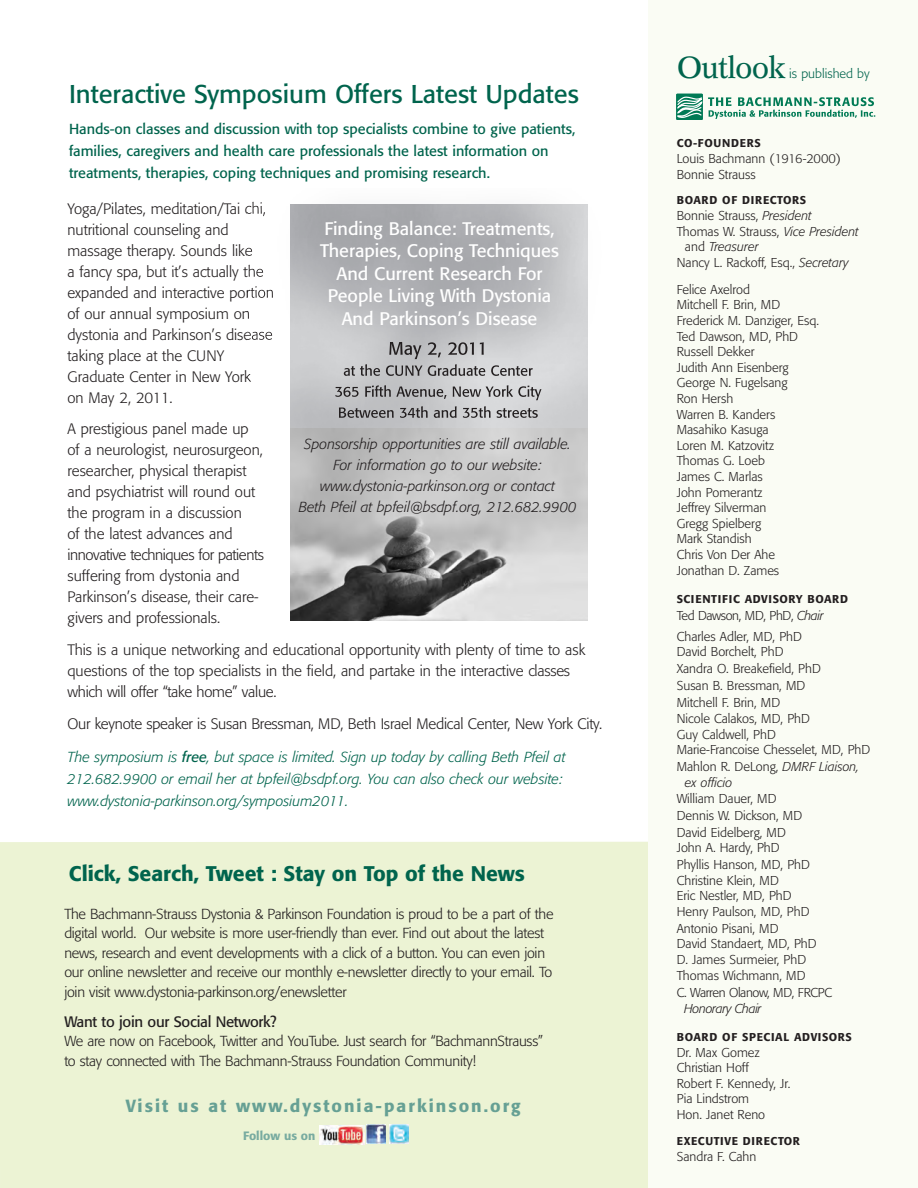
<style>
.page{position:relative;width:918px;height:1188px;background:#fff}
.page>*{position:absolute;margin:0;border:0;box-sizing:border-box;transform-origin:0 0}
.t1{font:30px "Concorde BE";letter-spacing:-.03em;color:#00644d}
.t2{font:25.5px "Formata";color:#00644d}
.t3{font:500 21px "Formata";color:#00644d}
.t4{font:18px/22.5px "Formata";color:#fff;text-align:center}
.t5{font:500 17.4px "Formata";letter-spacing:.115em;color:#66a094}
.t6{font:300 15px/21px "Formata";color:#231f20}
.t7{font:15px "Formata";letter-spacing:-.02em;color:#231f20}
.t8{font:300 14.4px/19.5px "Formata";letter-spacing:-.02em;color:#231f20}
.t9{font:14.4px/21.9px "Formata";color:#00644d}
.t10{font:italic 300 14.4px/21.9px "Formata";color:#00644d}
.t11{font:italic 300 14.4px/21px "Formata";color:#231f20;text-align:center}
.t12{font:300 12.75px/15.6px "Formata";color:#231f20}
.t13{font:italic 300 12.75px "Formata";color:#231f20}
.t14{font:300 12.75px "Formata";color:#00644d}
.t15{font:italic 300 12.75px "Formata";letter-spacing:-.03em;color:#231f20}
.t16{font:500 12px "Formata";color:#78aba0}
.t17{font:500 11.25px "Formata";letter-spacing:.06em;color:#231f20}
.s1{font-weight:400}
.s2{font-style:italic}
.s3{font-style:normal}
</style>
<div class="page">
<div style="left:0;top:842px;width:650px;height:346px;background:#ecf3d4"></div>
<div style="left:648px;top:0;width:270px;height:1188px;background:#fafcf4"></div>
<div style="left:676px;top:94px;width:27px;height:26px;background:#007a55"></div>
<svg style="left:676px;top:95px;width:199px;height:24px"></svg>
<img style="left:290px;top:427px;width:297px;height:194px">
<img style="left:247px;top:201px;width:341px;height:226px">
<img style="left:290px;top:204px;width:297px;height:223px">
<img style="left:389px;top:342px;width:95px;height:17px">
<img style="left:344px;top:364px;width:70px;height:12px">
<img style="left:335px;top:385px;width:56px;height:12px">
<img style="left:339px;top:408px;width:55px;height:10px">
<img style="left:366px;top:1124px;width:20px;height:19px">
<img style="left:389px;top:1124px;width:19px;height:20px">
<img style="left:319px;top:1125px;width:45px;height:20px">
<h2 class="t2" style="left:69px;top:83px;width:511px">Interactive Symposium Offers Latest Updates</h2>
<p class="t9" style="left:69px;top:120px;width:508px">Hands-on classes and discussion with top specialists combine to give patients, families, caregivers and health care professionals the latest information on treatments, therapies, coping techniques and promising research.</p>
<p class="t6" style="left:68px;top:199px;width:208px">Yoga/Pilates, meditation/Tai chi, nutritional counseling and massage therapy. Sounds like<br>a fancy spa, but it’s actually the expanded and interactive portion of our annual symposium on dystonia and Parkinson’s disease taking place at the CUNY<br>Graduate Center in New York<br>on May 2, 2011.</p>
<p class="t6" style="left:68px;top:420px;width:198px">A prestigious panel made up of a neurologist, neurosurgeon, researcher, physical therapist and psychiatrist will round out the program in a discussion<br>of the latest advances and innovative techniques for patients suffering from dystonia and<br>Parkinson’s disease, their care&shy;givers and professionals.</p>
<p class="t6" style="left:68px;top:641px;width:519px">This is a unique networking and educational opportunity with plenty of time to ask questions of the top specialists in the field, and partake in the interactive classes which will offer “take home” value.</p>
<p class="t6" style="left:68px;top:714px;width:536px">Our keynote speaker is Susan Bressman, MD, Beth Israel Medical Center, New York City.</p>
<p class="t10" style="left:68px;top:747px;width:500px">The symposium is <span class="s1">free</span>, but space is limited. Sign up today by calling Beth Pfeil at<br>212.682.9900 or email her at bpfeil@bsdpf.org. You can also check our website: www.dystonia-parkinson.org/symposium2011.</p>
<h3 class="t4" style="left:320px;top:219px;width:240px">Finding Balance: Treatments,<br>Therapies, Coping Techniques<br>And Current Research For<br>People Living With Dystonia<br>And Parkinson’s Disease</h3>
<p class="t11" style="left:299px;top:434px;width:279px">Sponsorship opportunities are still available.<br>For information go to our website: www.dystonia-parkinson.org or contact<br>Beth Pfeil at bpfeil@bsdpf.org, 212.682.9900</p>
<h3 class="t3" style="left:69px;top:864px;width:458px">Click, Search, Tweet : Stay on Top of the News</h3>
<p class="t8" style="left:64px;top:905px;width:491px">The Bachmann-Strauss Dystonia &amp; Parkinson Foundation is proud to be a part of the digital world. Our website is more user-friendly than ever. Find out about the latest news, research and event developments with a click of a button. You can even join our online newsletter and receive our monthly e-newsletter directly to your email. To join visit www.dystonia-parkinson.org/enewsletter</p>
<p class="t7" style="left:64px;top:1015px;width:214px">Want to join our Social Network?</p>
<p class="t8" style="left:64px;top:1033px;width:480px">We are now on Facebook, Twitter and YouTube. Just search for “BachmannStrauss” to stay connected with The Bachmann-Strauss Foundation Community!</p>
<h3 class="t5" style="left:126px;top:1098px;width:396px">Visit us at www.dystonia-parkinson.org</h3>
<p class="t16" style="left:243px;top:1130px;width:74px">Follow us on</p>
<h1 class="t1" style="left:677px;top:55px;width:111px">Outlook</h1>
<p class="t14" style="left:789px;top:68px;width:82px">is published by</p>
<p class="t17" style="left:677px;top:139px;width:86px">CO-FOUNDERS</p>
<p class="t12" style="left:677px;top:152px;width:166px">Louis Bachmann (1916-2000)<br>Bonnie Strauss</p>
<p class="t17" style="left:677px;top:195px;width:131px">BOARD OF DIRECTORS</p>
<p class="t12" style="left:677px;top:208px;width:136px">Bonnie Strauss, <span class="s2">President</span></p>
<p class="t12" style="left:677px;top:224px;width:183px">Thomas W. Strauss, <span class="s2">Vice President</span></p>
<p class="t13" style="left:685px;top:242px;width:75px"><span class="s3">and</span> Treasurer</p>
<p class="t12" style="left:677px;top:256px;width:173px">Nancy L. Rackoff, Esq., <span class="s2">Secretary</span></p>
<p class="t12" style="left:677px;top:283px;width:144px">Felice Axelrod<br>Mitchell F. Brin, MD<br>Frederick M. Danziger, Esq.<br>Ted Dawson, MD, PhD<br>Russell Dekker<br>Judith Ann Eisenberg<br>George N. Fugelsang<br>Ron Hersh<br>Warren B. Kanders<br>Masahiko Kasuga<br>Loren M. Katzovitz<br>Thomas G. Loeb<br>James C. Marlas<br>John Pomerantz<br>Jeffrey Silverman<br>Gregg Spielberg<br>Mark Standish<br>Chris Von Der Ahe<br>Jonathan D. Zames</p>
<p class="t17" style="left:677px;top:595px;width:173px">SCIENTIFIC ADVISORY BOARD</p>
<p class="t12" style="left:677px;top:606px;width:148px;line-height:21px">Ted Dawson, MD, PhD, <span class="s2">Chair<br></span>Charles Adler, MD, PhD</p>
<p class="t12" style="left:677px;top:645px;width:108px">David Borchelt, PhD</p>
<p class="t12" style="left:677px;top:662px;width:146px">Xandra O. Breakefield, PhD</p>
<p class="t12" style="left:677px;top:679px;width:130px">Susan B. Bressman, MD</p>
<p class="t12" style="left:677px;top:695px;width:105px">Mitchell F. Brin, MD</p>
<p class="t12" style="left:677px;top:712px;width:135px">Nicole Calakos, MD, PhD</p>
<p class="t12" style="left:677px;top:728px;width:101px">Guy Caldwell, PhD</p>
<p class="t12" style="left:677px;top:743px;width:195px">Marie-Francoise Chesselet, MD, PhD</p>
<p class="t12" style="left:677px;top:760px;width:184px">Mahlon R. DeLong, <span class="s2">DMRF Liaison,</span></p>
<p class="t13" style="left:685px;top:777px;width:49px">ex officio</p>
<p class="t12" style="left:677px;top:792px;width:157px;line-height:16.2px">William Dauer, MD<br>Dennis W. Dickson, MD<br>David Eidelberg, MD<br>John A. Hardy, PhD<br>Phyllis Hanson, MD, PhD<br>Christine Klein, MD<br>Eric Nestler, MD, PhD<br>Henry Paulson, MD, PhD<br>Antonio Pisani, MD<br>David Standaert, MD, PhD<br>D. James Surmeier, PhD<br>Thomas Wichmann, MD<br>C. Warren Olanow, MD, FRCPC</p>
<p class="t15" style="left:684px;top:1003px;width:79px">Honorary Chair</p>
<p class="t17" style="left:677px;top:1033px;width:177px">BOARD OF SPECIAL ADVISORS</p>
<p class="t12" style="left:677px;top:1046px;width:115px">Dr. Max Gomez<br>Christian Hoff<br>Robert F. Kennedy, Jr.<br>Pia Lindstrom<br>Hon. Janet Reno</p>
<p class="t17" style="left:677px;top:1137px;width:125px">EXECUTIVE DIRECTOR</p>
<p class="t12" style="left:677px;top:1150px;width:81px">Sandra F. Cahn</p>
</div>
